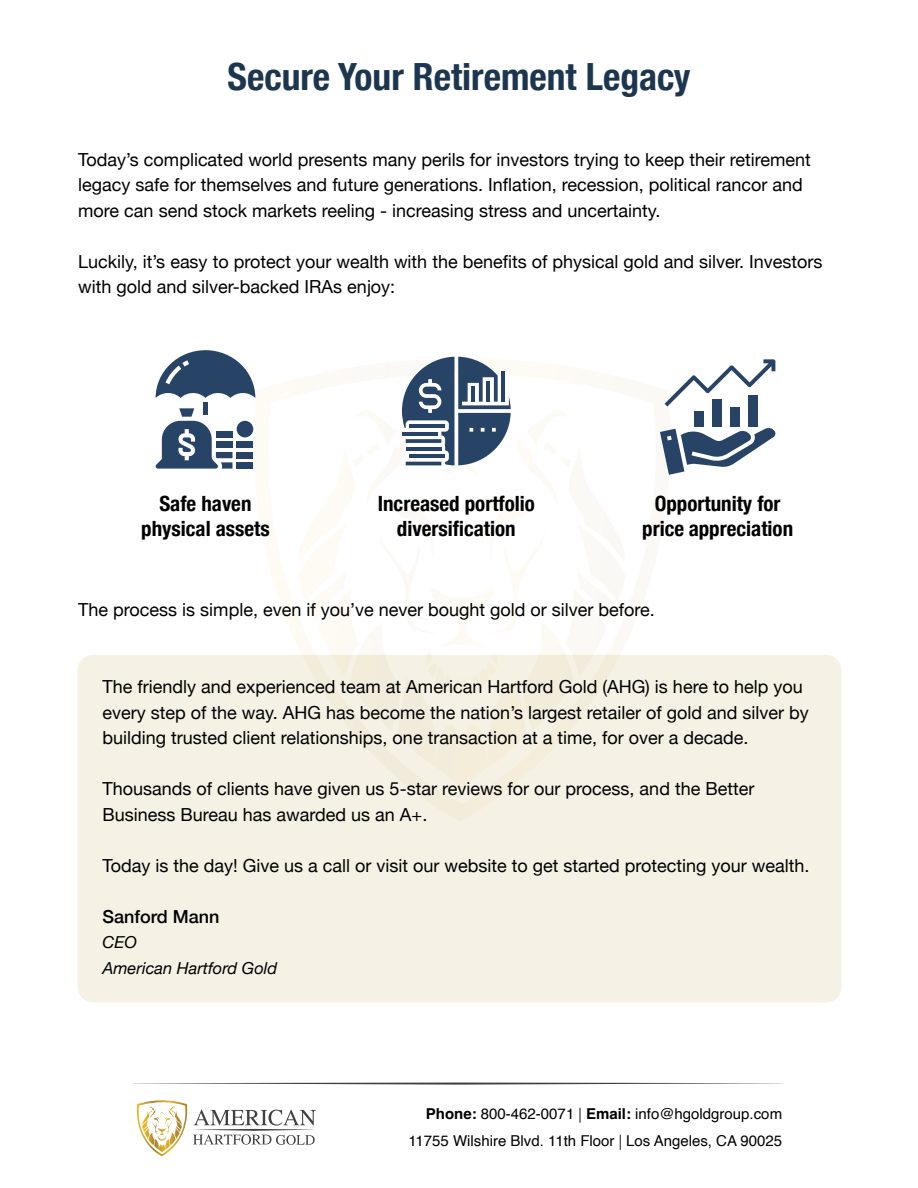
<style>
.page{position:relative;width:918px;height:1188px;background:#fff}
.page>*{position:absolute;margin:0;border:0;box-sizing:border-box;transform-origin:0 0}
.t1{font:700 condensed 37.5px "Helvetica Neue";color:#1c364f}
.t2{font:700 condensed 21px/25.5px "Helvetica Neue";color:#000;text-align:center}
.t3{font:18px/25.5px "Helvetica Neue";color:#000}
.t4{font:500 18px "Helvetica Neue";color:#000}
.t5{font:italic 16.5px/25.5px "Helvetica Neue";color:#000}
.t6{font:15px/27px "Helvetica";color:#000;text-align:right}
.s1{font-weight:700}
.s2{font-weight:300}
</style>
<div class="page">
<svg style="left:134px;top:1083px;width:649px;height:2px"></svg>
<svg style="left:136px;top:1100px;width:180px;height:56px"></svg>
<svg style="left:245px;top:356px;width:420px;height:287px"></svg>
<div style="left:78px;top:655px;width:763px;height:347px;background:#f5f1e4;border-radius:15px"></div>
<div style="left:694px;top:411px;width:10px;height:16px;background:#274467"></div>
<div style="left:712px;top:399px;width:10px;height:28px;background:#274467"></div>
<div style="left:730px;top:407px;width:10px;height:20px;background:#274467"></div>
<div style="left:748px;top:395px;width:10px;height:32px;background:#274467"></div>
<svg style="left:665px;top:359px;width:110px;height:48px"></svg>
<svg style="left:660px;top:427px;width:116px;height:48px"></svg>
<svg style="left:297px;top:357px;width:330px;height:298px"></svg>
<svg style="left:155px;top:408px;width:77px;height:61px"></svg>
<div style="left:237px;top:421px;width:16px;height:16px;background:#274467;border-radius:50%"></div>
<div style="left:237px;top:452px;width:16px;height:6px;background:#274467"></div>
<div style="left:216px;top:442px;width:16px;height:6px;background:#274467"></div>
<div style="left:237px;top:442px;width:16px;height:6px;background:#274467"></div>
<div style="left:237px;top:462px;width:16px;height:7px;background:#274467"></div>
<div style="left:216px;top:431px;width:16px;height:6px;background:#274467"></div>
<div style="left:203px;top:402px;width:5px;height:13px;background:#274467"></div>
<svg style="left:156px;top:350px;width:99px;height:48px"></svg>
<h1 class="t1" style="left:228px;top:46px;width:464px">Secure Your Retirement Legacy</h1>
<p class="t3" style="left:78px;top:148px;width:734px">Today’s complicated world presents many perils for investors trying to keep their retirement legacy safe for themselves and future generations. Inflation, recession, political rancor and more can send stock markets reeling - increasing stress and uncertainty.</p>
<p class="t3" style="left:78px;top:250px;width:746px">Luckily, it’s easy to protect your wealth with the benefits of physical gold and silver. Investors with gold and silver-backed IRAs enjoy:</p>
<p class="t2" style="left:141px;top:489px;width:130px">Safe haven physical assets</p>
<p class="t2" style="left:378px;top:489px;width:159px">Increased portfolio diversification</p>
<p class="t2" style="left:642px;top:489px;width:153px">Opportunity for price appreciation</p>
<p class="t3" style="left:78px;top:598px;width:578px">The process is simple, even if you’ve never bought gold or silver before.</p>
<p class="t3" style="left:103px;top:675px;width:708px">The friendly and experienced team at American Hartford Gold (AHG) is here to help you every step of the way. AHG has become the nation’s largest retailer of gold and silver by building trusted client relationships, one transaction at a time, for over a decade.</p>
<p class="t3" style="left:103px;top:777px;width:653px">Thousands of clients have given us 5-star reviews for our process, and the Better<br>Business Bureau has awarded us an A+.</p>
<p class="t3" style="left:103px;top:853px;width:709px">Today is the day! Give us a call or visit our website to get started protecting your wealth.</p>
<p class="t4" style="left:103px;top:902px;width:119px">Sanford Mann</p>
<p class="t5" style="left:103px;top:930px;width:176px">CEO<br>American Hartford Gold</p>
<p class="t6" style="left:408px;top:1101px;width:375px"><span class="s1">Phone:</span> 800-462-0071 <span class="s2">|</span> <span class="s1">Email:</span> info@hgoldgroup.com<br>11755 Wilshire Blvd. 11th Floor <span class="s2">|</span> Los Angeles, CA 90025</p>
</div>
